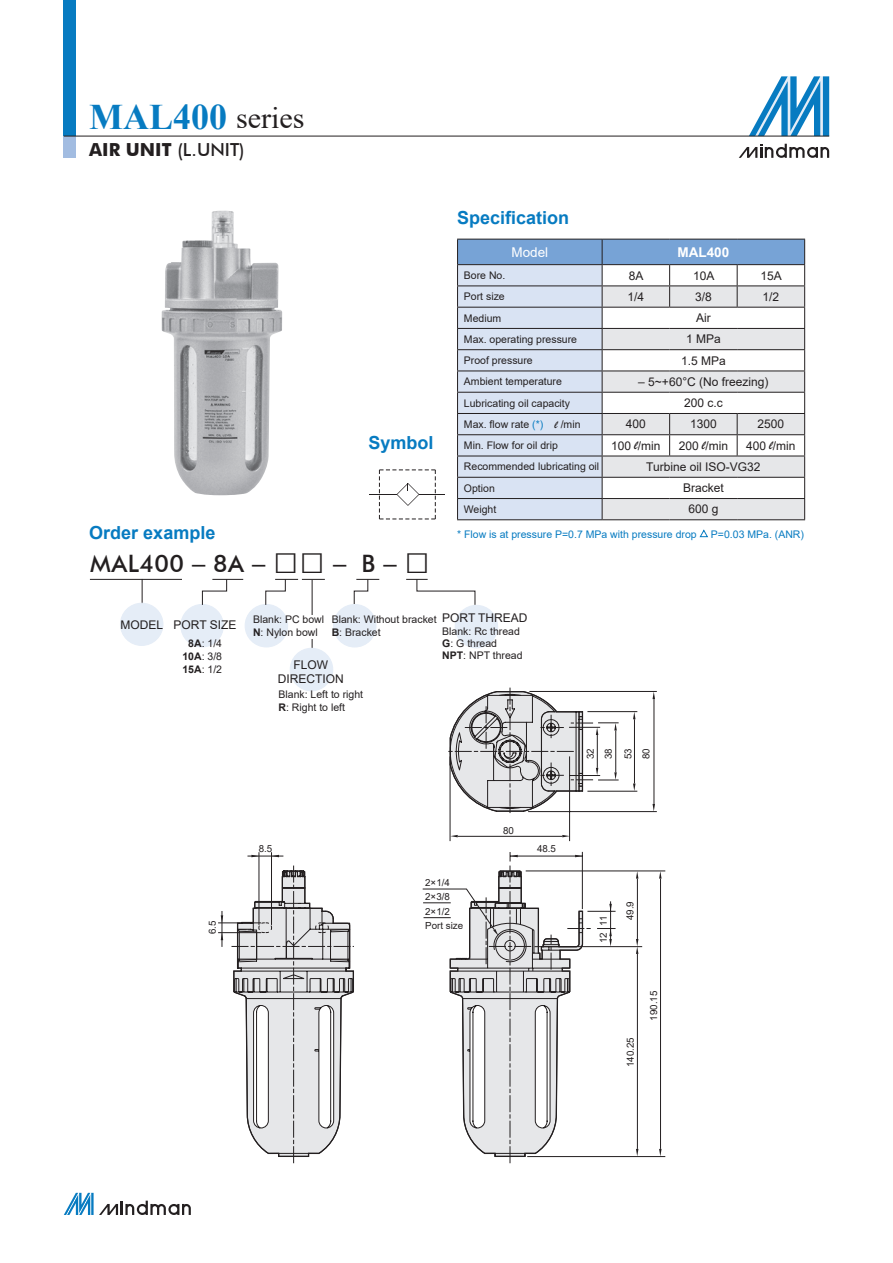
<style>
.page{position:relative;width:893px;height:1263px;background:#fff}
.page>*{position:absolute;margin:0;border:0;box-sizing:border-box;transform-origin:0 0}
.t1{font:700 36px "Times New Roman";color:#077bc1}
.t2{font:500 24px "Futura BT";letter-spacing:.02em;color:#231f20}
.t3{font:700 18px "Arial";color:#077bc1}
.t4{font:500 18px "Futura BT";color:#231f20}
.t5{font:700 13.5px "Arial";color:#fff}
.t6{font:13.5px "Arial";color:#fff}
.t7{font:12px/14.4px "Arial";color:#231f20;text-align:center}
.t8{font:10.5px/12.6px "Arial";color:#231f20}
.t9{font:10.5px "Arial";color:#077bc1}
.t10{font:9.75px/14.4px "Arial";color:#231f20}
.s1{font-weight:400;font-size:30px;color:#231f20}
.s2{font-weight:700}
.s3{font-family:"Arial";font-weight:400}
.s4{font-family:"Arial";font-weight:400;font-size:42px}
.s5{color:#077bc1}
.s6{font-family:"Brush Script BT"}
.s7{font-size:11.85px}
</style>
<div class="page">
<svg style="left:749px;top:76px;width:80px;height:60px"></svg>
<svg style="left:739px;top:144px;width:90px;height:14px"></svg>
<div style="left:64px;top:0;width:12px;height:136px;background:#077bc1"></div>
<div style="left:64px;top:136px;width:12px;height:21px;background:#a2bce1"></div>
<hr style="left:64px;top:136px;width:765px;height:1px;background:#231f20">
<svg style="left:64px;top:1193px;width:127px;height:22px"></svg>
<svg style="left:457px;top:239px;width:348px;height:280px"></svg>
<hr style="left:457px;top:519px;width:145px;height:1px;background:#231f20">
<hr style="left:602px;top:519px;width:68px;height:1px;background:#231f20">
<hr style="left:670px;top:519px;width:67px;height:1px;background:#231f20">
<hr style="left:737px;top:519px;width:68px;height:1px;background:#231f20">
<svg style="left:699px;top:529px;width:9px;height:9px"></svg>
<svg style="left:370px;top:469px;width:74px;height:50px"></svg>
<hr style="left:312px;top:580px;width:1px;height:68px;background:#231f20">
<svg style="left:142px;top:580px;width:1px;height:23px"></svg>
<div style="left:245px;top:604px;width:43px;height:43px;background:#e5edf7;border-radius:50%"></div>
<div style="left:245px;top:604px;width:43px;height:43px;border:1px solid #e5edf7;border-radius:50%"></div>
<hr style="left:90px;top:579px;width:92px;height:1px;background:#231f20">
<hr style="left:212px;top:579px;width:31px;height:1px;background:#231f20">
<div style="left:120px;top:603px;width:43px;height:42px;background:#e5edf7;border-radius:50%"></div>
<div style="left:120px;top:603px;width:43px;height:43px;border:1px solid #e5edf7;border-radius:50%"></div>
<div style="left:181px;top:604px;width:42px;height:43px;background:#e5edf7;border-radius:50%"></div>
<div style="left:181px;top:604px;width:43px;height:43px;border:1px solid #e5edf7;border-radius:50%"></div>
<svg style="left:406px;top:578px;width:70px;height:28px"></svg>
<svg style="left:265px;top:578px;width:60px;height:28px"></svg>
<svg style="left:353px;top:578px;width:26px;height:28px"></svg>
<div style="left:455px;top:605px;width:43px;height:43px;background:#e5edf7;border-radius:50%"></div>
<div style="left:455px;top:605px;width:43px;height:43px;border:1px solid #e5edf7;border-radius:50%"></div>
<div style="left:333px;top:604px;width:43px;height:43px;background:#e5edf7;border-radius:50%"></div>
<div style="left:333px;top:604px;width:43px;height:43px;border:1px solid #e5edf7;border-radius:50%"></div>
<img style="left:162px;top:211px;width:120px;height:284px">
<hr style="left:654px;top:699px;width:1px;height:105px;background:#231f20">
<hr style="left:528px;top:811px;width:129px;height:1px;background:#231f20">
<hr style="left:529px;top:691px;width:128px;height:1px;background:#231f20">
<hr style="left:634px;top:719px;width:1px;height:64px;background:#231f20">
<hr style="left:587px;top:711px;width:50px;height:1px;background:#231f20">
<hr style="left:587px;top:791px;width:50px;height:1px;background:#231f20">
<hr style="left:458px;top:836px;width:104px;height:1px;background:#231f20">
<hr style="left:450px;top:756px;width:1px;height:85px;background:#231f20">
<hr style="left:569px;top:756px;width:1px;height:85px;background:#231f20">
<hr style="left:660px;top:878px;width:1px;height:271px;background:#231f20">
<hr style="left:526px;top:871px;width:139px;height:1px;background:#231f20">
<hr style="left:637px;top:878px;width:1px;height:61px;background:#231f20">
<hr style="left:637px;top:954px;width:1px;height:195px;background:#231f20">
<hr style="left:534px;top:946px;width:108px;height:1px;background:#231f20">
<hr style="left:527px;top:1156px;width:138px;height:1px;background:#231f20">
<svg style="left:231px;top:865px;width:123px;height:298px"></svg>
<svg style="left:659px;top:1149px;width:3px;height:7px"></svg>
<svg style="left:659px;top:871px;width:3px;height:7px"></svg>
<svg style="left:636px;top:871px;width:2px;height:7px"></svg>
<svg style="left:636px;top:939px;width:2px;height:15px"></svg>
<svg style="left:636px;top:1149px;width:2px;height:7px"></svg>
<svg style="left:652px;top:692px;width:3px;height:7px"></svg>
<svg style="left:652px;top:804px;width:3px;height:7px"></svg>
<svg style="left:633px;top:783px;width:2px;height:8px"></svg>
<svg style="left:633px;top:712px;width:2px;height:7px"></svg>
<svg style="left:448px;top:688px;width:171px;height:127px"></svg>
<svg style="left:562px;top:835px;width:8px;height:2px"></svg>
<svg style="left:450px;top:835px;width:8px;height:2px"></svg>
<svg style="left:422px;top:852px;width:194px;height:311px"></svg>
<hr style="left:259px;top:852px;width:1px;height:73px;background:#231f20">
<hr style="left:218px;top:932px;width:43px;height:1px;background:#231f20">
<hr style="left:271px;top:852px;width:1px;height:73px;background:#231f20">
<hr style="left:218px;top:923px;width:43px;height:1px;background:#231f20">
<hr style="left:247px;top:856px;width:36px;height:1px;background:#231f20">
<hr style="left:222px;top:911px;width:1px;height:36px;background:#231f20">
<svg style="left:272px;top:855px;width:7px;height:2px"></svg>
<svg style="left:221px;top:915px;width:2px;height:8px"></svg>
<svg style="left:251px;top:855px;width:8px;height:2px"></svg>
<svg style="left:221px;top:933px;width:2px;height:7px"></svg>
<div style="left:290px;top:648px;width:43px;height:43px;background:#e5edf7;border-radius:50%"></div>
<div style="left:290px;top:648px;width:43px;height:43px;border:1px solid #e5edf7;border-radius:50%"></div>
<svg style="left:202px;top:578px;width:25px;height:28px"></svg>
<hr style="left:311px;top:615px;width:3px;height:24px;background:#fff">
<h1 class="t1" style="left:89px;top:91px;width:217px">MAL400 <span class="s1">series</span></h1>
<h3 class="t4" style="left:89px;top:139px;width:157px"><span class="s2">AIR UNIT</span> (L.UNIT)</h3>
<h3 class="t3" style="left:89px;top:520px;width:128px">Order example</h3>
<h3 class="t3" style="left:369px;top:430px;width:67px">Symbol</h3>
<h2 class="t2" style="left:90px;top:548px;width:341px">MAL400 <span class="s3">–</span> 8A <span class="s3">–</span> <span class="s4">□□</span> <span class="s3">–</span> B <span class="s3">–</span> <span class="s4">□</span></h2>
<h3 class="t3" style="left:457px;top:205px;width:114px">Specification</h3>
<p class="t6" style="left:511px;top:243px;width:38px">Model</p>
<p class="t5" style="left:677px;top:242px;width:53px">MAL400</p>
<p class="t8" style="left:464px;top:269px;width:43px">Bore No.</p>
<p class="t7" style="left:629px;top:268px;width:16px">8A</p>
<p class="t7" style="left:693px;top:268px;width:23px">10A</p>
<p class="t7" style="left:761px;top:268px;width:23px">15A</p>
<p class="t8" style="left:464px;top:290px;width:42px">Port size</p>
<p class="t7" style="left:627px;top:289px;width:18px">1/4</p>
<p class="t7" style="left:695px;top:289px;width:18px">3/8</p>
<p class="t7" style="left:763px;top:289px;width:18px">1/2</p>
<p class="t8" style="left:464px;top:311px;width:39px">Medium</p>
<p class="t7" style="left:696px;top:311px;width:16px">Air</p>
<p class="t8" style="left:464px;top:333px;width:115px">Max. operating pressure</p>
<p class="t7" style="left:686px;top:332px;width:36px">1 MPa</p>
<p class="t8" style="left:464px;top:354px;width:70px">Proof pressure</p>
<p class="t7" style="left:681px;top:353px;width:46px">1.5 MPa</p>
<p class="t8" style="left:464px;top:375px;width:100px">Ambient temperature</p>
<p class="t7" style="left:638px;top:374px;width:132px">– 5~+60°C (No freezing)</p>
<p class="t8" style="left:464px;top:397px;width:108px">Lubricating oil capacity</p>
<p class="t7" style="left:684px;top:396px;width:40px">200 c.c</p>
<p class="t8" style="left:464px;top:418px;width:118px">Max. flow rate <span class="s5">(*)</span> <span class="s6">l</span> /min</p>
<p class="t7" style="left:626px;top:417px;width:22px">400</p>
<p class="t7" style="left:690px;top:417px;width:28px">1300</p>
<p class="t7" style="left:758px;top:417px;width:28px">2500</p>
<p class="t8" style="left:464px;top:439px;width:95px">Min. Flow for oil drip</p>
<p class="t7" style="left:611px;top:438px;width:51px">100 <span class="s6">l</span>/min</p>
<p class="t7" style="left:679px;top:438px;width:51px">200 <span class="s6">l</span>/min</p>
<p class="t7" style="left:746px;top:438px;width:51px">400 <span class="s6">l</span>/min</p>
<p class="t8" style="left:464px;top:460px;width:137px">Recommended lubricating oil</p>
<p class="t7" style="left:646px;top:459px;width:116px">Turbine oil ISO-VG32</p>
<p class="t8" style="left:464px;top:482px;width:32px">Option</p>
<p class="t7" style="left:683px;top:481px;width:42px">Bracket</p>
<p class="t8" style="left:464px;top:503px;width:34px">Weight</p>
<p class="t7" style="left:688px;top:502px;width:32px">600 g</p>
<p class="t9" style="left:457px;top:527px;width:241px">* Flow is at pressure P=0.7 MPa with pressure drop</p>
<p class="t9" style="left:711px;top:527px;width:95px">P=0.03 MPa. (ANR)</p>
<p class="t7" style="left:120px;top:618px;width:118px"><span class="s7">MODEL</span> PORT SIZE</p>
<p class="t8" style="left:182px;top:637px;width:41px;text-align:center"><span class="s2">8A</span>: 1/4<br><span class="s2">10A</span>: 3/8<br><span class="s2">15A</span>: 1/2</p>
<p class="t7" style="left:442px;top:611px;width:87px">PORT THREAD</p>
<p class="t8" style="left:442px;top:626px;width:82px;line-height:12px">Blank: Rc thread<br><span class="s2">G</span>: G thread<br><span class="s2">NPT</span>: NPT thread</p>
<p class="t8" style="left:253px;top:613px;width:73px">Blank: PC bowl<br><span class="s2">N</span>: Nylon bowl</p>
<p class="t8" style="left:332px;top:613px;width:107px">Blank: Without bracket<br><span class="s2">B</span>: Bracket</p>
<p class="t7" style="left:278px;top:657px;width:67px">FLOW<br>DIRECTION</p>
<p class="t8" style="left:279px;top:688px;width:86px">Blank: Left to right<br><span class="s2">R</span>: Right to left</p>
<p class="t10" style="left:205px;top:934px;width:15px;rotate:-90deg">6.5</p>
<p class="t10" style="left:503px;top:823px;width:12px">80</p>
<p class="t10" style="left:259px;top:842px;width:15px">8.5</p>
<p class="t10" style="left:537px;top:842px;width:20px">48.5</p>
<p class="t10" style="left:425px;top:875px;width:26px;text-align:justify">2×1/4<br>2×3/8<br>2×1/2</p>
<p class="t10" style="left:425px;top:918px;width:39px">Port size</p>
<p class="t10" style="left:581px;top:759px;width:12px;line-height:17.9px;rotate:-90deg">32<br>38</p>
<p class="t10" style="left:619px;top:759px;width:12px;line-height:17.7px;rotate:-90deg">53<br>80</p>
<p class="t10" style="left:596px;top:925px;width:12px;rotate:-90deg">11</p>
<p class="t10" style="left:596px;top:943px;width:12px;rotate:-90deg">12</p>
<p class="t10" style="left:623px;top:920px;width:20px;rotate:-90deg">49.9</p>
<p class="t10" style="left:623px;top:1067px;width:31px;rotate:-90deg">140.25</p>
<p class="t10" style="left:647px;top:1020px;width:31px;rotate:-90deg">190.15</p>
</div>
